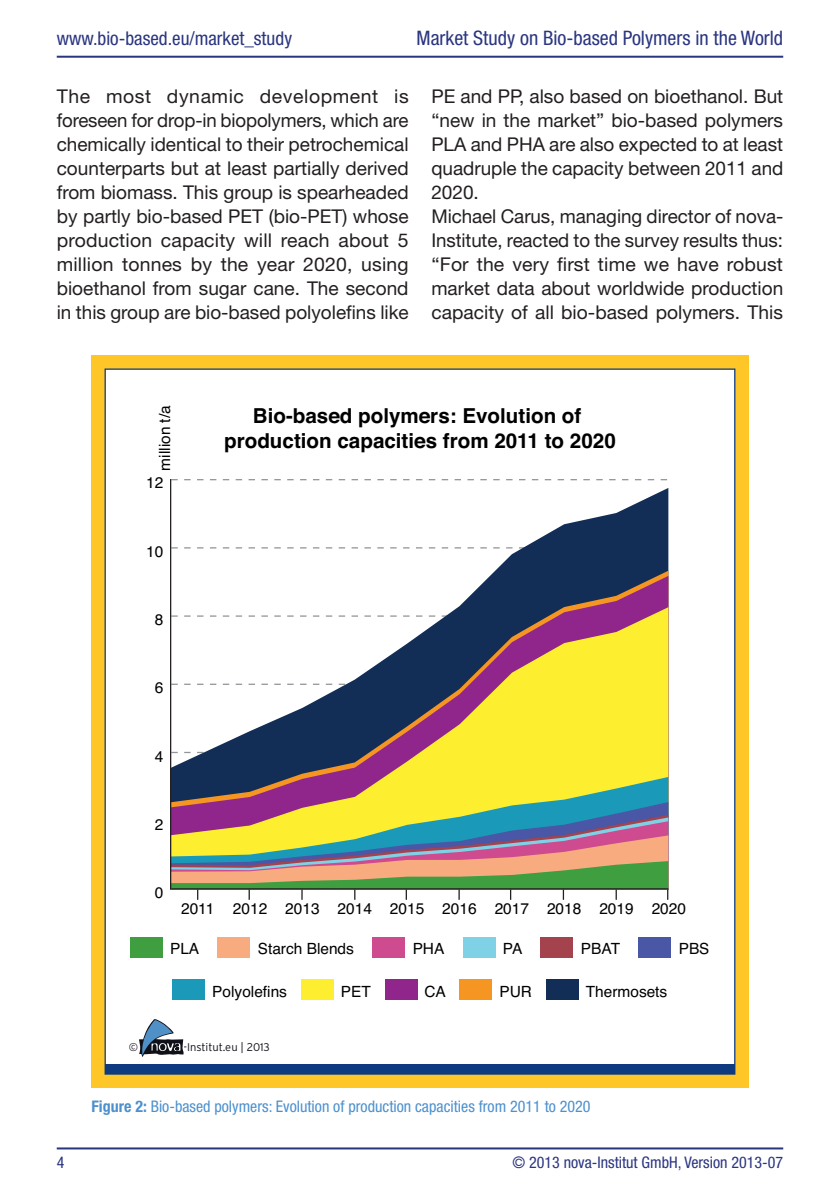
<style>
.page{position:relative;width:840px;height:1191px;background:#fff}
.page>*{position:absolute;margin:0;border:0;box-sizing:border-box;transform-origin:0 0}
.t1{font:700 20.6px/24.6px "Helvetica";color:#000;text-align:center}
.t2{font:condensed 20px "Helvetica Neue";color:#2a3580}
.t3{font:19px/24px "Helvetica Neue";color:#231f20;text-align:justify}
.t4{font:condensed 19px "Helvetica Neue";color:#2a3580}
.t5{font:condensed 16px "Helvetica Neue";color:#4d90cd}
.t6{font:condensed 16px "Helvetica Neue";color:#2a3580}
.t7{font:15.4px "Helvetica";color:#000}
.t8{font:300 11.2px "Interstate";color:#101019}
.s1{font-weight:700}
</style>
<div class="page">
<hr style="left:57px;top:56px;width:725px;height:2px;background:#2a3580">
<hr style="left:57px;top:1147px;width:725px;height:2px;background:#2a3580">
<svg style="left:91px;top:355px;width:657px;height:732px;background:#f1bf2c"></svg>
<div style="left:105px;top:369px;width:629px;height:705px;background:#fff"></div>
<div style="left:105px;top:1064px;width:629px;height:10px;background:#0e3b80"></div>
<svg style="left:139px;top:1019px;width:44px;height:38px"></svg>
<svg style="left:171px;top:488px;width:497px;height:82px"></svg>
<svg style="left:171px;top:576px;width:497px;height:31px"></svg>
<svg style="left:171px;top:607px;width:497px;height:170px"></svg>
<svg style="left:171px;top:777px;width:497px;height:25px;background:#a99c56"></svg>
<svg style="left:171px;top:802px;width:497px;height:13px;background:#979a73"></svg>
<svg style="left:170px;top:815px;width:498px;height:84px;background:#a2a382"></svg>
<svg style="left:351px;top:888px;width:7px;height:11px"></svg>
<svg style="left:403px;top:888px;width:6px;height:11px"></svg>
<svg style="left:454px;top:888px;width:7px;height:11px"></svg>
<svg style="left:506px;top:888px;width:6px;height:11px"></svg>
<svg style="left:557px;top:888px;width:6px;height:11px"></svg>
<svg style="left:608px;top:888px;width:20px;height:11px"></svg>
<svg style="left:660px;top:888px;width:8px;height:11px"></svg>
<hr style="left:170px;top:479px;width:1px;height:410px;background:#231f20">
<div style="left:545px;top:979px;width:33px;height:21px;background:#122d56"></div>
<div style="left:459px;top:979px;width:32px;height:21px;background:#f59623"></div>
<div style="left:385px;top:979px;width:32px;height:21px;background:#90258c"></div>
<div style="left:301px;top:979px;width:32px;height:21px;background:#fdef30"></div>
<div style="left:172px;top:979px;width:33px;height:21px;background:#1b99b8"></div>
<div style="left:638px;top:937px;width:32px;height:20px;background:#4957a6"></div>
<div style="left:540px;top:937px;width:32px;height:20px;background:#a4424e"></div>
<div style="left:463px;top:937px;width:32px;height:20px;background:#7fd1e6"></div>
<div style="left:372px;top:937px;width:32px;height:20px;background:#ce4b8f"></div>
<div style="left:217px;top:937px;width:33px;height:20px;background:#f9ab80"></div>
<div style="left:130px;top:937px;width:32px;height:20px;background:#3e9e40"></div>
<p class="t4" style="left:57px;top:32px;width:237px">www.bio-based.eu/market_study</p>
<p class="t2" style="left:416px;top:31px;width:368px">Market Study on Bio-based Polymers in the World</p>
<p class="t3" style="left:57px;top:86px;width:353px">The most dynamic development is foreseen for drop-in biopolymers, which are chemically identical to their petrochemical counterparts but at least partially derived from biomass. This group is spearheaded by partly bio-based PET (bio-PET) whose production capacity will reach about 5 million tonnes by the year 2020, using bioethanol from sugar cane. The second in this group are bio-based polyolefins like</p>
<p class="t3" style="left:431px;top:86px;width:353px;text-align:left">PE and PP, also based on bioethanol. But “new in the market” bio-based polymers PLA and PHA are also expected to at least quadruple the capacity between 2011 and 2020.<br>Michael Carus, managing director of nova-Institute, reacted to the survey results thus: “For the very first time we have robust market data about worldwide production capacity of all bio-based polymers. This</p>
<p class="t7" style="left:159px;top:470px;width:67px;rotate:-90deg">million t/a</p>
<p class="t7" style="left:146px;top:477px;width:19px">12</p>
<p class="t7" style="left:146px;top:545px;width:19px">10</p>
<p class="t7" style="left:155px;top:614px;width:10px">8</p>
<p class="t7" style="left:155px;top:682px;width:10px">6</p>
<p class="t7" style="left:155px;top:750px;width:10px">4</p>
<p class="t7" style="left:155px;top:819px;width:10px">2</p>
<p class="t1" style="left:224px;top:405px;width:393px">Bio-based polymers: Evolution of production capacities from 2011 to 2020</p>
<p class="t7" style="left:155px;top:887px;width:10px">0</p>
<p class="t7" style="left:181px;top:902px;width:506px">2011 2012 2013 2014 2015 2016 2017 2018 2019 2020</p>
<p class="t7" style="left:170px;top:943px;width:31px">PLA</p>
<p class="t7" style="left:257px;top:943px;width:98px">Starch Blends</p>
<p class="t7" style="left:412px;top:943px;width:33px">PHA</p>
<p class="t7" style="left:502px;top:943px;width:21px">PA</p>
<p class="t7" style="left:580px;top:943px;width:41px">PBAT</p>
<p class="t7" style="left:678px;top:943px;width:32px">PBS</p>
<p class="t7" style="left:212px;top:986px;width:76px">Polyolefins</p>
<p class="t7" style="left:340px;top:986px;width:32px">PET</p>
<p class="t7" style="left:424px;top:986px;width:23px">CA</p>
<p class="t7" style="left:499px;top:986px;width:34px">PUR</p>
<p class="t7" style="left:585px;top:986px;width:83px">Thermosets</p>
<p class="t8" style="left:129px;top:1040px;width:11px">©</p>
<p class="t8" style="left:183px;top:1040px;width:88px">-Institut.eu | 2013</p>
<p class="t5" style="left:91px;top:1101px;width:500px"><span class="s1">Figure 2:</span> Bio-based polymers: Evolution of production capacities from 2011 to 2020</p>
<p class="t6" style="left:57px;top:1156px;width:9px">4</p>
<p class="t6" style="left:512px;top:1156px;width:272px">© 2013 nova-Institut GmbH, Version 2013-07</p>
</div>
